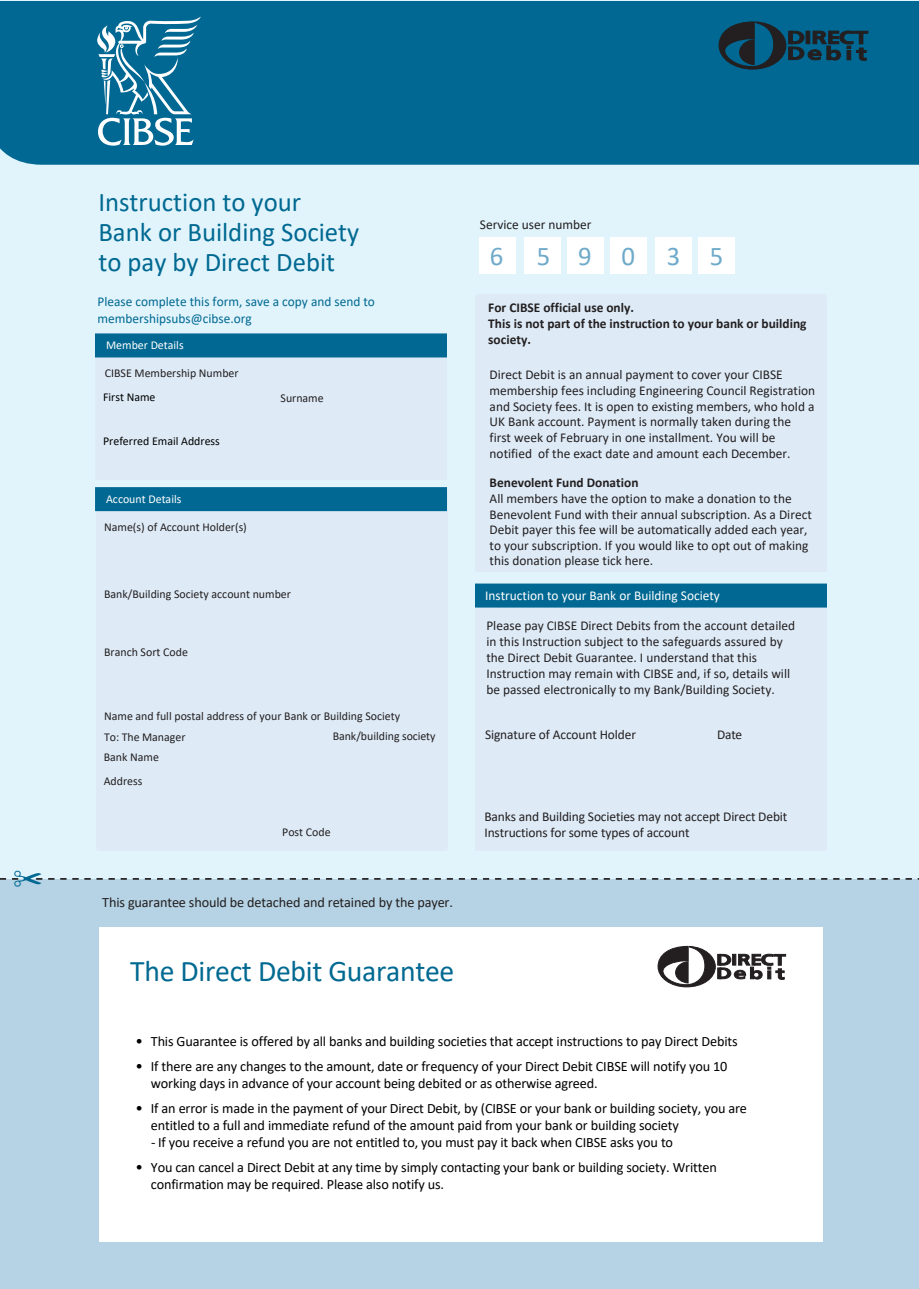
<style>
.page{position:relative;width:919px;height:1289px;background:#fff}
.page>*{position:absolute;margin:0;border:0;box-sizing:border-box;transform-origin:0 0}
.t1{font:30px "Calibri";letter-spacing:-.01em;color:#006991}
.t2{font:27px/30.2px "Calibri";color:#006991}
.t3{font:27px "Calibri";color:#6faaca}
.t4{font:14.25px/17.1px "Calibri";letter-spacing:-.01em;color:#000}
.t5{font:14.25px "Calibri";letter-spacing:-.01em;color:#231f20}
.t6{font:13.5px/15.6px "Calibri";color:#231f20}
.t7{font:700 13.5px/15.6px "Calibri";color:#231f20}
.t8{font:13.5px/16.2px "Calibri";color:#006991}
.t9{font:13.5px "Calibri";color:#fff}
.t10{font:700 13.5px "Calibri";color:#231f20}
.t11{font:13.5px "Calibri";color:#221e1f}
.t12{font:12px/21px "Calibri";color:#231f20}
.t13{font:12px "Calibri";color:#000}
.t14{font:12px "Calibri";color:#fff}
.s1{font-family:"DINOT"}
</style>
<div class="page">
<div style="left:0;top:0;width:918px;height:1288px;background:#b5d3e4"></div>
<div style="left:0;top:0;width:918px;height:878px;background:#deebf7"></div>
<div style="left:99px;top:927px;width:723px;height:314px;background:#fff"></div>
<svg style="left:658px;top:946px;width:127px;height:40px"></svg>
<div style="left:0;top:2px;width:918px;height:163px;background:#006892"></div>
<svg style="left:719px;top:22px;width:66px;height:47px;background:#124155"></svg>
<svg style="left:788px;top:31px;width:3px;height:13px"></svg>
<div style="left:788px;top:47px;width:4px;height:13px;background:#231f20;border:1px solid #231f20"></div>
<svg style="left:791px;top:30px;width:76px;height:31px;background:#114359"></svg>
<svg style="left:96px;top:16px;width:105px;height:130px;background:#3f8dad"></svg>
<div style="left:479px;top:238px;width:36px;height:36px;background:#fff"></div>
<div style="left:567px;top:238px;width:36px;height:36px;background:#fff"></div>
<div style="left:610px;top:238px;width:36px;height:36px;background:#fff"></div>
<div style="left:655px;top:238px;width:36px;height:36px;background:#fff"></div>
<div style="left:698px;top:238px;width:37px;height:36px;background:#fff"></div>
<div style="left:523px;top:238px;width:37px;height:36px;background:#fff"></div>
<img style="left:95px;top:333px;width:351px;height:25px">
<div style="left:96px;top:334px;width:350px;height:23px;background:#006892"></div>
<img style="left:96px;top:510px;width:351px;height:2px">
<div style="left:96px;top:487px;width:351px;height:23px;background:#006892"></div>
<div style="left:475px;top:584px;width:351px;height:23px;background:#006892"></div>
<svg style="left:0;top:878px;width:918px;height:2px"></svg>
<h2 class="t2" style="left:98px;top:186px;width:262px">Instruction to your<br>Bank or Building Society to pay by Direct Debit</h2>
<p class="t8" style="left:98px;top:293px;width:279px">Please complete this form, save a copy and send to membershipsubs@cibse.org</p>
<p class="t14" style="left:106px;top:336px;width:79px">Member Details</p>
<p class="t12" style="left:105px;top:362px;width:135px">CIBSE Membership Number</p>
<p class="t13" style="left:103px;top:388px;width:54px">First Name</p>
<p class="t13" style="left:103px;top:432px;width:118px">Preferred Email Address</p>
<p class="t14" style="left:106px;top:490px;width:77px">Account Details</p>
<p class="t12" style="left:104px;top:516px;width:144px">Name(s) of Account Holder(s)</p>
<p class="t12" style="left:280px;top:387px;width:45px">Surname</p>
<p class="t12" style="left:104px;top:583px;width:188px">Bank/Building Society account number</p>
<p class="t12" style="left:104px;top:641px;width:85px">Branch Sort Code</p>
<p class="t12" style="left:104px;top:705px;width:297px">Name and full postal address of your Bank or Building Society<br>To: The Manager</p>
<p class="t12" style="left:333px;top:725px;width:104px">Bank/building society</p>
<p class="t12" style="left:104px;top:744px;width:57px;line-height:24.2px">Bank Name<br>Address</p>
<p class="t12" style="left:282px;top:820px;width:50px">Post Code</p>
<p class="t5" style="left:102px;top:892px;width:352px">This guarantee should be detached and retained by the payer.</p>
<h1 class="t1" style="left:130px;top:950px;width:325px">The Direct Debit Guarantee</h1>
<p class="t11" style="left:480px;top:215px;width:113px">Service user number</p>
<h2 class="t3" style="left:489px;top:237px;width:235px">6 5 9 0 3 5</h2>
<p class="t7" style="left:488px;top:300px;width:320px">For CIBSE official use only.<br>This is not part of the instruction to your bank or building society.</p>
<p class="t6" style="left:489px;top:367px;width:327px">Direct Debit is an annual payment to cover your CIBSE membership fees including Engineering Council Registration and Society fees. It is open to existing members, who hold a UK Bank account. Payment is normally taken during the first week of February in one installment. You will be notified of the exact date and amount each December.</p>
<p class="t10" style="left:489px;top:473px;width:150px">Benevolent Fund Donation</p>
<p class="t6" style="left:489px;top:490px;width:324px">All members have the option to make a donation to the Benevolent Fund with their annual subscription. As a Direct Debit payer this fee will be automatically added each year, to your subscription. If you would like to opt out of making this donation please tick here.</p>
<p class="t9" style="left:485px;top:586px;width:236px">Instruction to your Bank or Building Society</p>
<p class="t6" style="left:486px;top:616px;width:310px;line-height:16.2px">Please pay CIBSE Direct Debits from the account detailed in this Instruction subject to the safeguards assured by the Direct Debit Guarantee. I understand that this Instruction may remain with CIBSE and, if so, details will be passed electronically to my Bank/Building Society.</p>
<p class="t6" style="left:717px;top:726px;width:27px">Date</p>
<p class="t6" style="left:485px;top:726px;width:152px">Signature of Account Holder</p>
<p class="t6" style="left:484px;top:807px;width:304px;line-height:16.2px">Banks and Building Societies may not accept Direct Debit<br>Instructions for some types of account</p>
<p class="t4" style="left:135px;top:1032px;width:604px"><span class="s1">•</span> This Guarantee is offered by all banks and building societies that accept instructions to pay Direct Debits</p>
<p class="t4" style="left:151px;top:1057px;width:578px;text-indent:-16px"><span class="s1">•</span> If there are any changes to the amount, date or frequency of your Direct Debit CIBSE will notify you 10 working days in advance of your account being debited or as otherwise agreed.</p>
<p class="t4" style="left:151px;top:1099px;width:597px;text-indent:-16px"><span class="s1">•</span> If an error is made in the payment of your Direct Debit, by (CIBSE or your bank or building society, you are entitled to a full and immediate refund of the amount paid from your bank or building society</p>
<p class="t4" style="left:151px;top:1133px;width:523px">- If you receive a refund you are not entitled to, you must pay it back when CIBSE asks you to</p>
<p class="t4" style="left:151px;top:1158px;width:567px;text-indent:-16px"><span class="s1">•</span> You can cancel a Direct Debit at any time by simply contacting your bank or building society. Written confirmation may be required. Please also notify us.</p>
</div>
